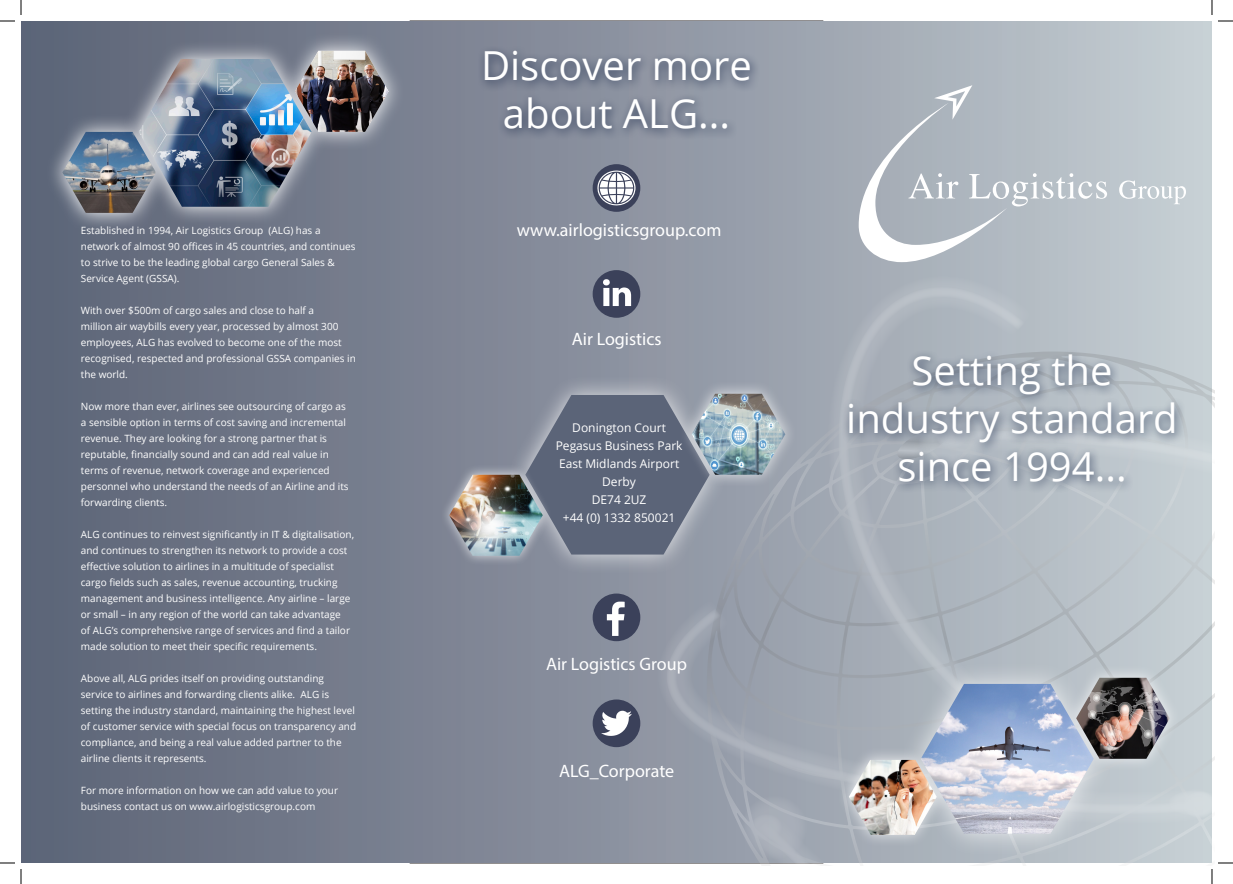
<style>
.page{position:relative;width:1233px;height:884px;background:#fff}
.page>*{position:absolute;margin:0;border:0;box-sizing:border-box;transform-origin:0 0}
.t1{font:40px/48px "Open Sans";color:#fff;text-align:center}
.t2{font:18px "Myriad Pro";color:#fff}
.t3{font:12px "Open Sans";color:#fff}
.t4{font:10px/16px "Open Sans";color:#fff}
</style>
<div class="page">
<div style="left:21px;top:21px;width:1191px;height:842px;background:linear-gradient(to right,#585f73,#c4ccd2)"></div>
<svg style="left:707px;top:352px;width:507px;height:512px;background:#9fa6b1"></svg>
<svg style="left:657px;top:597px;width:170px;height:228px;background:#949aa7"></svg>
<svg style="left:666px;top:608px;width:161px;height:206px;background:#989eab"></svg>
<svg style="left:827px;top:275px;width:207px;height:363px;background:#aab1ba"></svg>
<svg style="left:949px;top:419px;width:265px;height:219px;background:#bbc4ca"></svg>
<div style="left:841px;top:348px;width:344px;height:145px;background:#142446;opacity:.75"></div>
<div style="left:592px;top:164px;width:48px;height:48px;background:#3b415a;border-radius:50%"></div>
<svg style="left:597px;top:170px;width:39px;height:36px"></svg>
<div style="left:592px;top:593px;width:48px;height:48px;background:#3b415a;border-radius:50%"></div>
<svg style="left:607px;top:602px;width:17px;height:34px"></svg>
<div style="left:592px;top:270px;width:48px;height:48px;background:#3b415a;border-radius:50%"></div>
<svg style="left:603px;top:279px;width:28px;height:27px"></svg>
<div style="left:592px;top:699px;width:48px;height:48px;background:#3b415a;border-radius:50%"></div>
<svg style="left:601px;top:711px;width:31px;height:25px"></svg>
<div style="left:506px;top:374px;width:222px;height:201px;background:#fff;opacity:.75"></div>
<svg style="left:525px;top:395px;width:184px;height:160px;background:#666e81"></svg>
<div style="left:439px;top:464px;width:113px;height:102px;background:#fff;opacity:.75"></div>
<img style="left:449px;top:475px;width:94px;height:81px">
<div style="left:680px;top:380px;width:117px;height:108px;background:#fff;opacity:.75"></div>
<img style="left:691px;top:394px;width:94px;height:81px">
<svg style="left:122px;top:40px;width:206px;height:185px;background:#777d8d"></svg>
<img style="left:139px;top:59px;width:173px;height:148px">
<div style="left:477px;top:45px;width:283px;height:96px;background:#142446;opacity:.75"></div>
<svg style="left:278px;top:32px;width:127px;height:118px;background:#8690a0"></svg>
<img style="left:295px;top:51px;width:93px;height:81px">
<svg style="left:46px;top:113px;width:127px;height:118px;background:#798191"></svg>
<img style="left:62px;top:132px;width:94px;height:81px">
<svg style="left:1119px;top:181px;width:67px;height:23px"></svg>
<svg style="left:858px;top:85px;width:249px;height:177px;background:#b7bfc6"></svg>
<svg style="left:1218px;top:20px;width:15px;height:2px"></svg>
<svg style="left:0;top:0;width:22px;height:22px"></svg>
<svg style="left:0;top:862px;width:22px;height:22px"></svg>
<svg style="left:1211px;top:0;width:1px;height:15px"></svg>
<svg style="left:741px;top:638px;width:492px;height:246px;background:#b7bdc5"></svg>
<p class="t4" style="left:81px;top:222px;width:276px">Established in 1994, Air Logistics Group (ALG) has a network of almost 90 offices in 45 countries, and continues to strive to be the leading global cargo General Sales &amp; Service Agent (GSSA).</p>
<p class="t4" style="left:81px;top:302px;width:276px">With over $500m of cargo sales and close to half a<br>million air waybills every year, processed by almost 300 employees, ALG has evolved to become one of the most recognised, respected and professional GSSA companies in the world.</p>
<p class="t4" style="left:81px;top:398px;width:269px">Now more than ever, airlines see outsourcing of cargo as a sensible option in terms of cost saving and incremental revenue. They are looking for a strong partner that is reputable, financially sound and can add real value in terms of revenue, network coverage and experienced personnel who understand the needs of an Airline and its forwarding clients.</p>
<p class="t4" style="left:81px;top:526px;width:275px">ALG continues to reinvest significantly in IT &amp; digitalisation, and continues to strengthen its network to provide a cost effective solution to airlines in a multitude of specialist cargo fields such as sales, revenue accounting, trucking management and business intelligence. Any airline – large or small – in any region of the world can take advantage<br>of ALG’s comprehensive range of services and find a tailor made solution to meet their specific requirements.</p>
<p class="t4" style="left:81px;top:670px;width:277px">Above all, ALG prides itself on providing outstanding service to airlines and forwarding clients alike. ALG is setting the industry standard, maintaining the highest level of customer service with special focus on transparency and compliance, and being a real value added partner to the airline clients it represents.</p>
<p class="t4" style="left:81px;top:782px;width:259px">For more information on how we can add value to your business contact us on www.airlogisticsgroup.com</p>
<p class="t1" style="left:481px;top:41px;width:272px">Discover more about ALG...</p>
<p class="t2" style="left:517px;top:219px;width:206px">www.airlogisticsgroup.com</p>
<p class="t2" style="left:572px;top:328px;width:91px">Air Logistics</p>
<p class="t3" style="left:572px;top:419px;width:95px">Donington Court</p>
<p class="t3" style="left:556px;top:437px;width:128px">Pegasus Business Park</p>
<p class="t3" style="left:559px;top:455px;width:122px">East Midlands Airport</p>
<p class="t3" style="left:602px;top:473px;width:35px">Derby</p>
<p class="t3" style="left:592px;top:491px;width:56px">DE74 2UZ</p>
<p class="t3" style="left:563px;top:509px;width:114px">+44 (0) 1332 850021</p>
<p class="t2" style="left:546px;top:653px;width:142px">Air Logistics Group</p>
<p class="t2" style="left:559px;top:760px;width:116px">ALG_Corporate</p>
<p class="t1" style="left:911px;top:346px;width:202px">Setting the</p>
<p class="t1" style="left:846px;top:394px;width:333px">industry standard since 1994...</p>
</div>
